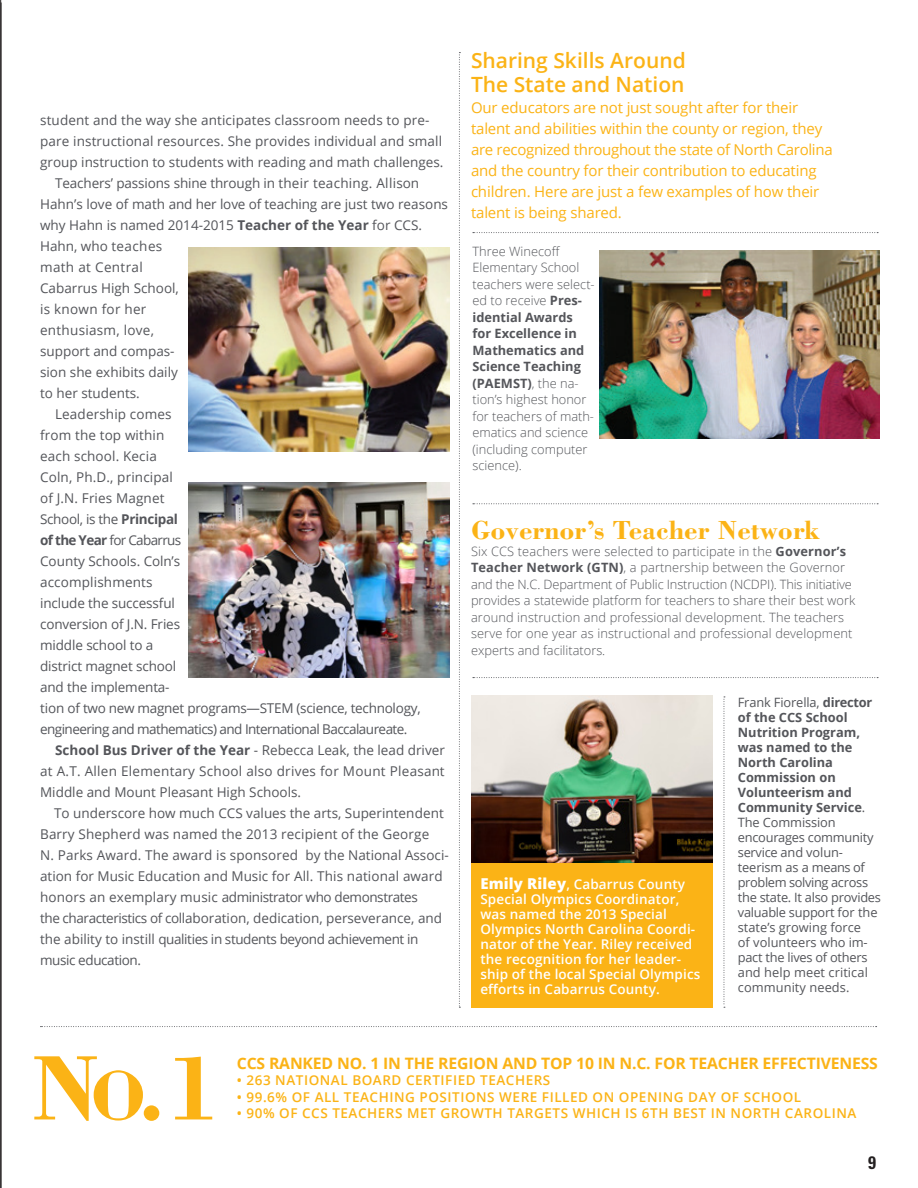
<style>
.page{position:relative;width:918px;height:1188px;background:#fff}
.page>*{position:absolute;margin:0;border:0;box-sizing:border-box;transform-origin:0 0}
.t1{font:700 94.5px "Bodoni";color:#fbb316}
.t2{font:700 27px "Bodoni";color:#fbb316}
.t3{font:600 21px "Open Sans";color:#fbb316}
.t4{font:700 condensed 18px "Univers LT Std";color:#231f20}
.t5{font:700 15.75px "Open Sans";letter-spacing:-.01em;color:#fbb316}
.t6{font:15px/21px "Open Sans";letter-spacing:-.01em;color:#fbb316}
.t7{font:13.5px/21px "Open Sans";color:#54555a}
.t8{font:600 13.5px/15px "Open Sans";letter-spacing:.01em;color:#fff}
.t9{font:600 13.5px "Open Sans";letter-spacing:.04em;color:#fbb316}
.t10{font:13.5px/21px "Open Sans";letter-spacing:-.03em;color:#54555a}
.t11{font:300 12.9px/16.5px "Open Sans";color:#54555a}
.t12{font:12.9px/15px "Open Sans";letter-spacing:-.01em;color:#54555a}
.t13{font:700 12.9px/15px "Open Sans";color:#54555a}
.s1{font-weight:700}
.s2{font-weight:800;font-size:15px}
.s3{font-weight:400}
.s4{font-size:72px}
</style>
<div class="page">
<hr style="left:0;top:0;width:1px;height:1188px;background:#231f20">
<svg style="left:459px;top:52px;width:1px;height:956px"></svg>
<div style="left:471px;top:697px;width:241px;height:311px;background:#fbb316"></div>
<svg style="left:724px;top:697px;width:1px;height:311px"></svg>
<svg style="left:473px;top:677px;width:405px;height:1px"></svg>
<svg style="left:473px;top:503px;width:405px;height:1px"></svg>
<svg style="left:41px;top:1026px;width:836px;height:1px"></svg>
<hr style="left:1px;top:2px;width:1px;height:1186px;background:#231f20">
<img style="left:599px;top:250px;width:280px;height:189px">
<svg style="left:473px;top:232px;width:405px;height:1px"></svg>
<img style="left:471px;top:696px;width:241px;height:167px">
<img style="left:188px;top:482px;width:262px;height:196px">
<img style="left:188px;top:247px;width:262px;height:204px">
<p class="t7" style="left:40px;top:109px;width:405px">student and the way she anticipates classroom needs to pre&shy;pare instructional resources. She provides individual and small group instruction to students with reading and math challenges.</p>
<p class="t7" style="left:40px;top:172px;width:409px;text-indent:15px">Teachers’ passions shine through in their teaching. Allison<br>Hahn’s love of math and her love of teaching are just two reasons why Hahn is named 2014-2015 <span class="s1">Teacher of the Year</span> for CCS.<br>Hahn, who teaches<br>math at Central<br>Cabarrus High School,<br>is known for her<br>enthusiasm, love,<br>support and compas-<br>sion she exhibits daily<br>to her students.</p>
<p class="t7" style="left:40px;top:403px;width:382px;text-indent:15px">Leadership comes<br>from the top within<br>each school. Kecia<br>Coln, Ph.D., principal<br>of J.N. Fries Magnet<br>School, is the <span class="s1">Principal<br>of the Year</span> for Cabarrus<br>County Schools. Coln’s<br>accomplishments<br>include the successful<br>conversion of J.N. Fries<br>middle school to a<br>district magnet school<br>and the implementa-<br>tion of two new magnet programs—STEM (science, technology, engineering and mathematics) and International Baccalaureate.</p>
<p class="t7" style="left:40px;top:739px;width:406px;text-align:justify;text-indent:15px"><span class="s1">School Bus Driver of the Year</span> - Rebecca Leak, the lead driver at A.T. Allen Elementary School also drives for Mount Pleasant Middle and Mount Pleasant High Schools.</p>
<p class="t7" style="left:40px;top:802px;width:405px;text-indent:14px">To underscore how much CCS values the arts, Superintendent<br>Barry Shepherd was named the 2013 recipient of the George</p>
<p class="t7" style="left:40px;top:844px;width:410px">N. Parks Award. The award is sponsored by the National Associ&shy;ation for Music Education and Music for All. This national award honors an exemplary music administrator who demonstrates</p>
<p class="t10" style="left:40px;top:907px;width:403px">the characteristics of collaboration, dedication, perseverance, and the ability to instill qualities in students beyond achievement in music education.</p>
<p class="t3" style="left:471px;top:46px;width:216px">Sharing Skills Around</p>
<p class="t3" style="left:471px;top:70px;width:215px">The State and Nation</p>
<p class="t6" style="left:471px;top:97px;width:363px">Our educators are not just sought after for their talent and abilities within the county or region, they are recognized throughout the state of North Carolina and the country for their contribution to educating children. Here are just a few examples of how their talent is being shared.</p>
<p class="t11" style="left:472px;top:242px;width:124px">Three Winecoff<br>Elementary School teachers were select&shy;ed to receive <span class="s1">Pres&shy;idential Awards for Excellence in<br>Mathematics and<br>Science Teaching (PAEMST)</span>, the na&shy;tion’s highest honor for teachers of math&shy;ematics and science (including computer science).</p>
<p class="t2" style="left:471px;top:514px;width:351px">Governor’s Teacher Network</p>
<p class="t11" style="left:471px;top:543px;width:386px">Six CCS teachers were selected to participate in the <span class="s1">Governor’s Teacher Network (GTN)</span>, a partnership between the Governor and the N.C. Department of Public Instruction (NCDPI). This initiative provides a statewide platform for teachers to share their best work around instruction and professional development. The teachers serve for one year as instructional and professional development experts and facilitators.</p>
<p class="t8" style="left:480px;top:876px;width:222px"><span class="s2">Emily Riley</span>, Cabarrus County<br>Special Olympics Coordinator, was named the 2013 Special<br>Olympics North Carolina Coordi&shy;nator of the Year. Riley received the recognition for her leader&shy;ship of the local Special Olympics efforts in Cabarrus County.</p>
<p class="t12" style="left:738px;top:695px;width:136px">Frank Fiorella, <span class="s1">director</span></p>
<p class="t13" style="left:738px;top:710px;width:124px">of the CCS School<br>Nutrition Program, was named to the<br>North Carolina</p>
<p class="t13" style="left:738px;top:770px;width:99px">Commission on</p>
<p class="t13" style="left:738px;top:785px;width:116px">Volunteerism and</p>
<p class="t13" style="left:738px;top:800px;width:129px">Community Service<span class="s3">.</span></p>
<p class="t12" style="left:738px;top:815px;width:145px">The Commission encourages community service and volun&shy;teerism as a means of problem solving across the state. It also provides valuable support for the state’s growing force<br>of volunteers who im&shy;pact the lives of others and help meet critical community needs.</p>
<p class="t1" style="left:32px;top:1029px;width:192px">N<span class="s4">O</span>.1</p>
<p class="t5" style="left:237px;top:1052px;width:643px">CCS RANKED NO. 1 IN THE REGION AND TOP 10 IN N.C. FOR TEACHER EFFECTIVENESS</p>
<p class="t9" style="left:237px;top:1071px;width:315px">• 263 NATIONAL BOARD CERTIFIED TEACHERS</p>
<p class="t9" style="left:237px;top:1088px;width:566px">• 99.6% OF ALL TEACHING POSITIONS WERE FILLED ON OPENING DAY OF SCHOOL</p>
<p class="t9" style="left:237px;top:1104px;width:621px">• 90% OF CCS TEACHERS MET GROWTH TARGETS WHICH IS 6TH BEST IN NORTH CAROLINA</p>
<h3 class="t4" style="left:868px;top:1152px;width:9px">9</h3>
</div>
